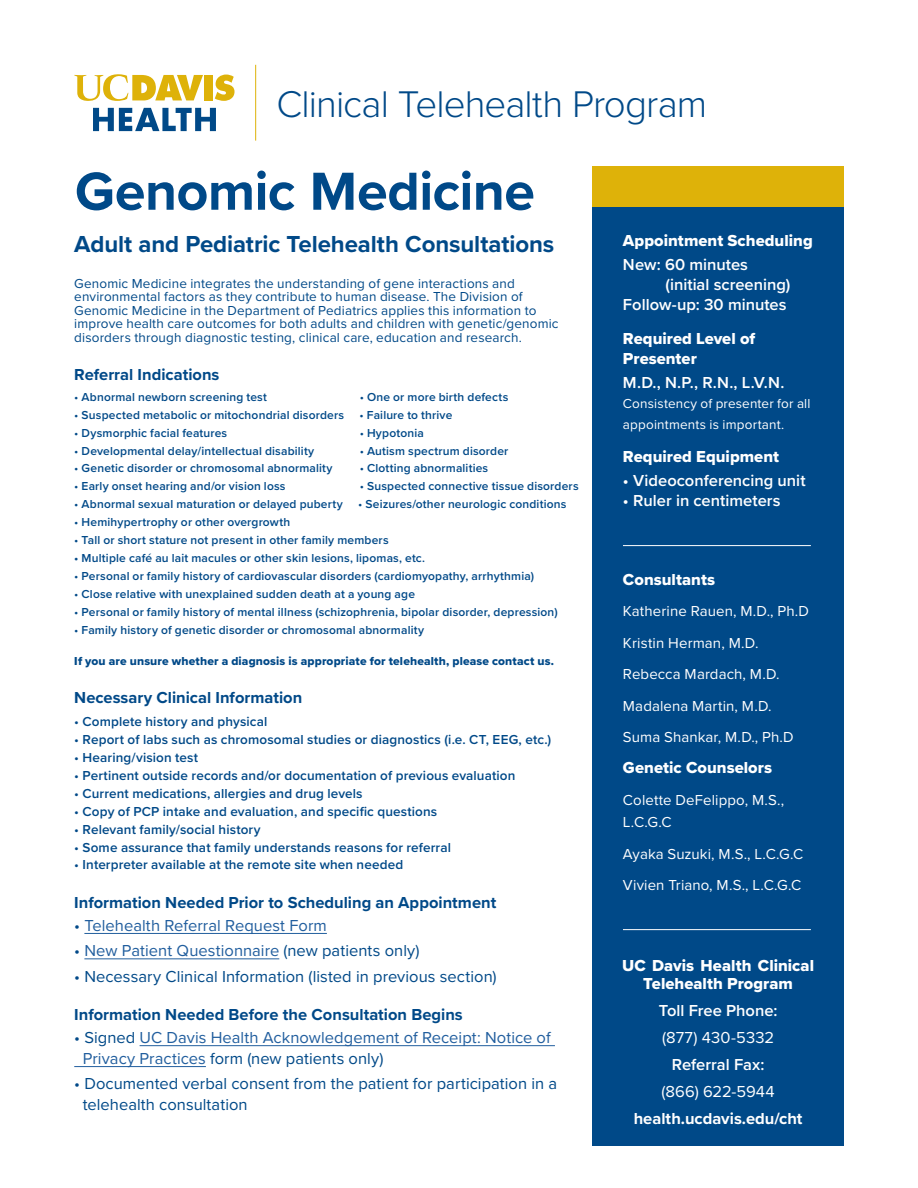
<style>
.page{position:relative;width:918px;height:1188px;background:#fff}
.page>*{position:absolute;margin:0;border:0;box-sizing:border-box;transform-origin:0 0}
.t1{font:700 55.5px "Proxima Nova";letter-spacing:-.01em;color:#004988}
.t2{font:300 38.55px "Proxima Nova";letter-spacing:-.025em;color:#004988}
.t3{font:700 24px "Proxima Nova";letter-spacing:-.005em;color:#004988}
.t4{font:16.5px/20.9px "Proxima Nova";letter-spacing:.005em;color:#215e9e}
.t5{font:600 16.5px "Proxima Nova";color:#fff}
.t6{font:700 16.5px "Proxima Nova";color:#004988}
.t7{font:16.5px/20.9px "Proxima Nova";letter-spacing:.005em;color:#004988}
.t8{font:16.5px/20.2px "Proxima Nova Extrabld";color:#fff}
.t9{font:16.5px "Proxima Nova";letter-spacing:.005em;color:#fff}
.t10{font:700 16.5px "Proxima Nova";color:#fff}
.t11{font:15px/31.3px "Proxima Nova";letter-spacing:.005em;color:#fff}
.t12{font:600 13.5px "Proxima Nova";letter-spacing:.01em;color:#004988}
.t13{font:13.5px/13.5px "Proxima Nova";letter-spacing:.01em;color:#004988}
.t14{font:13.5px/20.2px "Proxima Nova";letter-spacing:.01em;color:#fff}
.t15{font:600 12px "Proxima Nova";letter-spacing:.015em;color:#004988}
.t16{font:12px "Proxima Nova Extrabld";letter-spacing:.015em;color:#004988}
.s1{font-weight:400}
.s2{color:#004988}
</style>
<div class="page">
<div style="left:592px;top:193px;width:252px;height:953px;background:#004988"></div>
<hr style="left:623px;top:545px;width:188px;height:1px;background:#fff">
<hr style="left:623px;top:929px;width:188px;height:1px;background:#fff">
<div style="left:592px;top:166px;width:252px;height:40px;background:#deb209"></div>
<hr style="left:84px;top:933px;width:243px;height:1px;background:#215e9e">
<hr style="left:84px;top:958px;width:195px;height:1px;background:#215e9e">
<hr style="left:140px;top:1045px;width:415px;height:1px;background:#215e9e">
<hr style="left:74px;top:1066px;width:132px;height:1px;background:#215e9e">
<hr style="left:255px;top:65px;width:1px;height:76px;background:#deb209">
<svg style="left:93px;top:108px;width:123px;height:23px"></svg>
<svg style="left:215px;top:75px;width:20px;height:26px"></svg>
<div style="left:204px;top:75px;width:9px;height:25px;background:#deb209"></div>
<svg style="left:74px;top:74px;width:129px;height:27px"></svg>
<h2 class="t2" style="left:277px;top:75px;width:432px">Clinical Telehealth Program</h2>
<h1 class="t1" style="left:75px;top:150px;width:462px">Genomic Medicine</h1>
<h3 class="t3" style="left:74px;top:226px;width:482px">Adult and Pediatric Telehealth Consultations</h3>
<p class="t13" style="left:74px;top:276px;width:486px">Genomic Medicine integrates the understanding of gene interactions and environmental factors as they contribute to human disease. The Division of Genomic Medicine in the Department of Pediatrics applies this information to improve health care outcomes for both adults and children with genetic/genomic disorders through diagnostic testing, clinical care, education and research.</p>
<h3 class="t6" style="left:74px;top:362px;width:147px">Referral Indications</h3>
<p class="t15" style="left:74px;top:388px;width:194px"><span class="s1">•</span> Abnormal newborn screening test</p>
<p class="t15" style="left:360px;top:388px;width:150px"><span class="s1">•</span> One or more birth defects</p>
<p class="t15" style="left:74px;top:406px;width:271px"><span class="s1">•</span> Suspected metabolic or mitochondrial disorders</p>
<p class="t15" style="left:360px;top:406px;width:94px"><span class="s1">•</span> Failure to thrive</p>
<p class="t15" style="left:74px;top:424px;width:155px"><span class="s1">•</span> Dysmorphic facial features</p>
<p class="t15" style="left:360px;top:424px;width:66px"><span class="s1">•</span> Hypotonia</p>
<p class="t15" style="left:74px;top:442px;width:242px"><span class="s1">•</span> Developmental delay/intellectual disability</p>
<p class="t15" style="left:360px;top:442px;width:150px"><span class="s1">•</span> Autism spectrum disorder</p>
<p class="t15" style="left:74px;top:459px;width:260px"><span class="s1">•</span> Genetic disorder or chromosomal abnormality</p>
<p class="t15" style="left:360px;top:459px;width:130px"><span class="s1">•</span> Clotting abnormalities</p>
<p class="t15" style="left:74px;top:477px;width:213px"><span class="s1">•</span> Early onset hearing and/or vision loss</p>
<p class="t15" style="left:360px;top:477px;width:221px"><span class="s1">•</span> Suspected connective tissue disorders</p>
<p class="t15" style="left:74px;top:495px;width:270px"><span class="s1">•</span> Abnormal sexual maturation or delayed puberty</p>
<p class="t15" style="left:358px;top:495px;width:210px"><span class="s1">•</span> Seizures/other neurologic conditions</p>
<p class="t15" style="left:74px;top:513px;width:218px"><span class="s1">•</span> Hemihypertrophy or other overgrowth</p>
<p class="t15" style="left:74px;top:531px;width:316px"><span class="s1">•</span> Tall or short stature not present in other family members</p>
<p class="t15" style="left:74px;top:549px;width:352px">• Multiple café au lait macules or other skin lesions, lipomas, etc.</p>
<p class="t15" style="left:74px;top:567px;width:461px"><span class="s1">•</span> Personal or family history of cardiovascular disorders (cardiomyopathy, arrhythmia)</p>
<p class="t15" style="left:74px;top:585px;width:342px"><span class="s1">•</span> Close relative with unexplained sudden death at a young age</p>
<p class="t15" style="left:74px;top:603px;width:485px"><span class="s1">•</span> Personal or family history of mental illness (schizophrenia, bipolar disorder, depression)</p>
<p class="t15" style="left:74px;top:621px;width:351px"><span class="s1">•</span> Family history of genetic disorder or chromosomal abnormality</p>
<p class="t16" style="left:74px;top:652px;width:481px">If you are unsure whether a diagnosis is appropriate for telehealth, please contact us.</p>
<h3 class="t6" style="left:74px;top:685px;width:229px">Necessary Clinical Information</h3>
<p class="t12" style="left:74px;top:712px;width:195px"><span class="s1">•</span> Complete history and physical</p>
<p class="t12" style="left:74px;top:730px;width:479px"><span class="s1">•</span> Report of labs such as chromosomal studies or diagnostics (i.e. CT, EEG, etc.)</p>
<p class="t12" style="left:74px;top:747px;width:125px"><span class="s1">•</span> Hearing/vision test</p>
<p class="t12" style="left:74px;top:765px;width:443px"><span class="s1">•</span> Pertinent outside records and/or documentation of previous evaluation</p>
<p class="t12" style="left:74px;top:783px;width:290px"><span class="s1">•</span> Current medications, allergies and drug levels</p>
<p class="t12" style="left:74px;top:801px;width:365px"><span class="s1">•</span> Copy of PCP intake and evaluation, and specific questions</p>
<p class="t12" style="left:74px;top:819px;width:188px"><span class="s1">•</span> Relevant family/social history</p>
<p class="t12" style="left:74px;top:837px;width:378px"><span class="s1">•</span> Some assurance that family understands reasons for referral</p>
<p class="t12" style="left:74px;top:855px;width:331px"><span class="s1">•</span> Interpreter available at the remote site when needed</p>
<h3 class="t6" style="left:74px;top:890px;width:424px">Information Needed Prior to Scheduling an Appointment</h3>
<h3 class="t4" style="left:74px;top:914px;width:254px"><span class="s2">•</span> Telehealth Referral Request Form</h3>
<h3 class="t4" style="left:74px;top:940px;width:347px"><span class="s2">•</span> New Patient Questionnaire <span class="s2">(new patients only)</span></h3>
<h3 class="t7" style="left:74px;top:965px;width:424px">• Necessary Clinical Information (listed in previous section)</h3>
<h3 class="t6" style="left:74px;top:1002px;width:390px">Information Needed Before the Consultation Begins</h3>
<h3 class="t4" style="left:83px;top:1026px;width:469px;text-indent:-9px"><span class="s2">• Signed</span> UC Davis Health Acknowledgement of Receipt: Notice of<br>Privacy Practices <span class="s2">form (new patients only)</span></h3>
<h3 class="t7" style="left:83px;top:1073px;width:476px;text-indent:-9px">• Documented verbal consent from the patient for participation in a telehealth consultation</h3>
<h3 class="t8" style="left:623px;top:230px;width:191px">Appointment Scheduling</h3>
<h3 class="t5" style="left:623px;top:252px;width:127px">New: 60 minutes</h3>
<h3 class="t5" style="left:665px;top:272px;width:127px">(initial screening)</h3>
<h3 class="t5" style="left:623px;top:292px;width:165px">Follow-up: 30 minutes</h3>
<h3 class="t8" style="left:623px;top:328px;width:134px">Required Level of<br>Presenter</h3>
<h3 class="t5" style="left:623px;top:370px;width:163px">M.D., N.P., R.N., L.V.N.</h3>
<p class="t14" style="left:623px;top:393px;width:189px">Consistency of presenter for all appointments is important.</p>
<h3 class="t8" style="left:623px;top:446px;width:158px">Required Equipment</h3>
<h3 class="t5" style="left:623px;top:468px;width:184px">• Videoconferencing unit</h3>
<h3 class="t5" style="left:623px;top:488px;width:159px">• Ruler in centimeters</h3>
<h3 class="t8" style="left:623px;top:569px;width:94px">Consultants</h3>
<p class="t11" style="left:623px;top:595px;width:188px">Katherine Rauen, M.D., Ph.D<br>Kristin Herman, M.D.<br>Rebecca Mardach, M.D.<br>Madalena Martin, M.D.<br>Suma Shankar, M.D., Ph.D</p>
<h3 class="t8" style="left:623px;top:758px;width:151px">Genetic Counselors</h3>
<p class="t11" style="left:623px;top:788px;width:163px;line-height:22.5px">Colette DeFelippo, M.S.,<br>L.C.G.C</p>
<p class="t11" style="left:623px;top:837px;width:182px">Ayaka Suzuki, M.S., L.C.G.C<br>Vivien Triano, M.S., L.C.G.C</p>
<h3 class="t8" style="left:622px;top:957px;width:193px;line-height:18px;text-align:center">UC Davis Health Clinical<br>Telehealth Program</h3>
<h3 class="t5" style="left:659px;top:999px;width:120px">Toll Free Phone:</h3>
<h3 class="t9" style="left:662px;top:1025px;width:114px">(877) 430-5332</h3>
<h3 class="t5" style="left:672px;top:1052px;width:94px">Referral Fax:</h3>
<h3 class="t9" style="left:661px;top:1079px;width:115px">(866) 622-5944</h3>
<h3 class="t10" style="left:634px;top:1106px;width:170px">health.ucdavis.edu/cht</h3>
</div>
